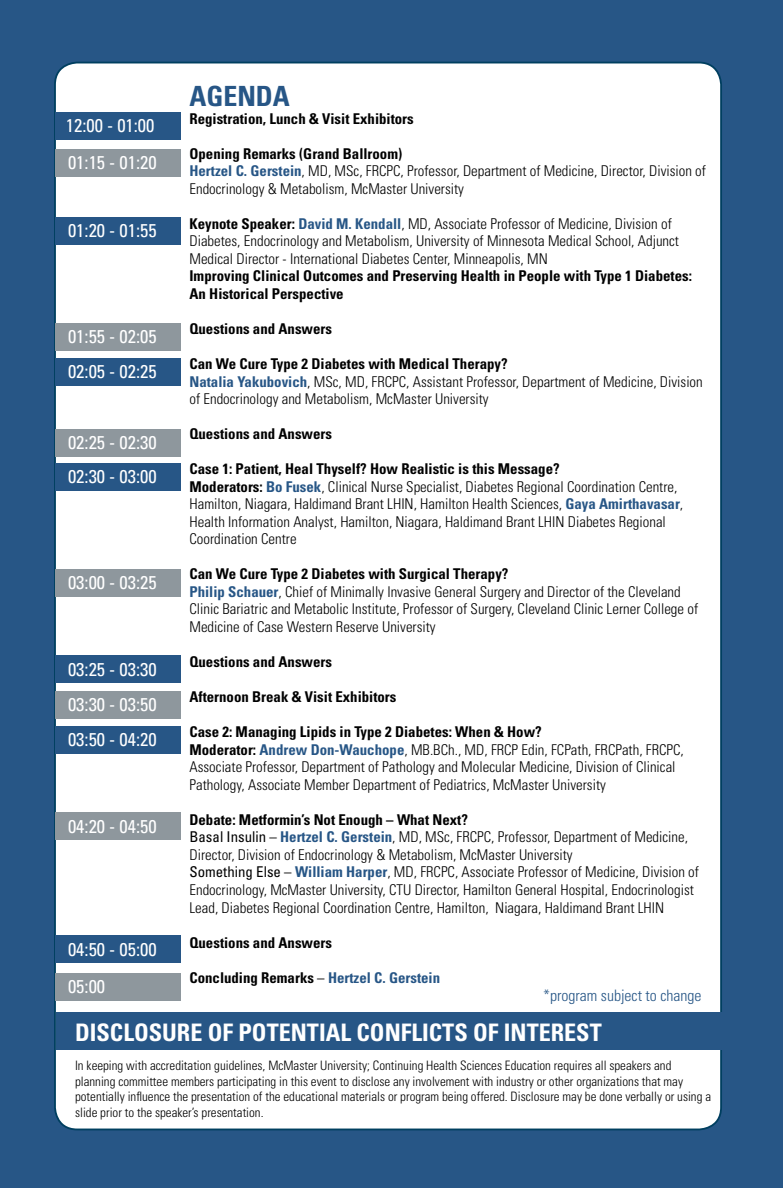
<style>
.page{position:relative;width:783px;height:1188px;background:#275686}
.page>*{position:absolute;margin:0;border:0;box-sizing:border-box;transform-origin:0 0}
.t1{font:700 condensed 27.9px "Univers LT Std";color:#275686}
.t2{font:700 condensed 24.15px "Univers LT Std";color:#fff}
.t3{font:condensed 18.6px "Univers LT Std";color:#fff}
.t4{font:300 condensed 15.75px "Univers LT Std";color:#275686}
.t5{font:300 condensed 14.85px/17.5px "Univers LT Std";color:#000}
.t6{font:700 condensed 14.85px/17.5px "Univers LT Std";color:#000}
.t7{font:300 condensed 13.05px/15.6px "Univers LT Std";color:#000}
.s1{font-weight:700}
.s2{font-weight:700;color:#275686}
.s3{font-weight:400}
.s4{color:#275686}
</style>
<div class="page">
<div style="left:55px;top:63px;width:666px;height:1066px;background:#fff;border-radius:22px"></div>
<div style="left:56px;top:112px;width:125px;height:28px;background:#275686"></div>
<div style="left:56px;top:217px;width:125px;height:28px;background:#275686"></div>
<div style="left:56px;top:358px;width:125px;height:28px;background:#275686"></div>
<div style="left:56px;top:463px;width:125px;height:28px;background:#275686"></div>
<div style="left:56px;top:655px;width:125px;height:28px;background:#275686"></div>
<div style="left:56px;top:726px;width:125px;height:28px;background:#275686"></div>
<div style="left:56px;top:149px;width:125px;height:28px;background:#8e979d"></div>
<div style="left:56px;top:323px;width:125px;height:28px;background:#8e979d"></div>
<div style="left:56px;top:429px;width:125px;height:28px;background:#8e979d"></div>
<div style="left:56px;top:569px;width:125px;height:28px;background:#8e979d"></div>
<div style="left:56px;top:691px;width:125px;height:28px;background:#8e979d"></div>
<div style="left:56px;top:935px;width:125px;height:28px;background:#275686"></div>
<div style="left:56px;top:812px;width:125px;height:28px;background:#8e979d"></div>
<div style="left:56px;top:973px;width:125px;height:28px;background:#8e979d"></div>
<div style="left:56px;top:1013px;width:668px;height:37px;background:#275686"></div>
<h1 class="t1" style="left:190px;top:79px;width:102px">AGENDA</h1>
<p class="t6" style="left:190px;top:109px;width:226px">Registration, Lunch &amp; Visit Exhibitors</p>
<p class="t5" style="left:190px;top:145px;width:518px"><span class="s1">Opening Remarks (Grand Ballroom)<br></span><span class="s2">Hertzel C. Gerstein</span>, MD, MSc, FRCPC, Professor, Department of Medicine, Director, Division of<br>Endocrinology &amp; Metabolism, McMaster University</p>
<p class="t5" style="left:190px;top:215px;width:491px"><span class="s1">Keynote Speaker:</span> <span class="s2">David M. Kendall</span>, MD, Associate Professor of Medicine, Division of<br>Diabetes, Endocrinology and Metabolism, University of Minnesota Medical School, Adjunct<br>Medical Director - International Diabetes Center, Minneapolis, MN</p>
<p class="t6" style="left:190px;top:267px;width:504px">Improving Clinical Outcomes and Preserving Health in People with Type 1 Diabetes:<br>An Historical Perspective</p>
<p class="t6" style="left:190px;top:320px;width:144px">Questions and Answers</p>
<p class="t5" style="left:190px;top:355px;width:515px"><span class="s1">Can We Cure Type 2 Diabetes with Medical Therapy?<br></span><span class="s2">Natalia Yakubovich</span>, MSc, MD, FRCPC, Assistant Professor, Department of Medicine, Division of Endocrinology and Metabolism, McMaster University</p>
<p class="t6" style="left:190px;top:425px;width:144px">Questions and Answers</p>
<p class="t5" style="left:190px;top:460px;width:495px"><span class="s1">Case 1: Patient, Heal Thyself? How Realistic is this Message?<br>Moderators:</span> <span class="s2">Bo Fusek</span>, Clinical Nurse Specialist, Diabetes Regional Coordination Centre, Hamilton, Niagara, Haldimand Brant LHIN, Hamilton Health Sciences, <span class="s2">Gaya Amirthavasar</span>, Health Information Analyst, Hamilton, Niagara, Haldimand Brant LHIN Diabetes Regional Coordination Centre</p>
<p class="t5" style="left:190px;top:565px;width:510px"><span class="s1">Can We Cure Type 2 Diabetes with Surgical Therapy?<br></span><span class="s2">Philip Schauer</span>, Chief of Minimally Invasive General Surgery and Director of the Cleveland Clinic Bariatric and Metabolic Institute, Professor of Surgery, Cleveland Clinic Lerner College of Medicine of Case Western Reserve University</p>
<p class="t6" style="left:190px;top:653px;width:144px">Questions and Answers</p>
<p class="t6" style="left:190px;top:688px;width:208px">Afternoon Break &amp; Visit Exhibitors</p>
<p class="t5" style="left:190px;top:723px;width:496px"><span class="s1">Case 2: Managing Lipids in Type 2 Diabetes: When &amp; How?<br>Moderator:</span> <span class="s2">Andrew Don-Wauchope</span>, MB.BCh., MD, FRCP Edin, FCPath, FRCPath, FRCPC, Associate Professor, Department of Pathology and Molecular Medicine, Division of Clinical Pathology, Associate Member Department of Pediatrics, McMaster University</p>
<p class="t5" style="left:190px;top:811px;width:511px"><span class="s1">Debate: Metformin’s Not Enough – What Next?<br></span><span class="s3">Basal Insulin –</span> <span class="s2">Hertzel C. Gerstein</span>, MD, MSc, FRCPC, Professor, Department of Medicine, Director, Division of Endocrinology &amp; Metabolism, McMaster University<br><span class="s3">Something Else –</span> <span class="s2">William Harper</span>, MD, FRCPC, Associate Professor of Medicine, Division of Endocrinology, McMaster University, CTU Director, Hamilton General Hospital, Endocrinologist Lead, Diabetes Regional Coordination Centre, Hamilton, Niagara, Haldimand Brant LHIN</p>
<p class="t6" style="left:190px;top:933px;width:144px">Questions and Answers</p>
<p class="t6" style="left:190px;top:969px;width:252px">Concluding Remarks <span class="s3">–</span> <span class="s4">Hertzel C. Gerstein</span></p>
<p class="t3" style="left:66px;top:114px;width:90px">12:00 - 01:00</p>
<p class="t3" style="left:68px;top:151px;width:90px">01:15 - 01:20</p>
<p class="t3" style="left:68px;top:219px;width:90px">01:20 - 01:55</p>
<p class="t3" style="left:68px;top:325px;width:90px">01:55 - 02:05</p>
<p class="t3" style="left:68px;top:360px;width:90px">02:05 - 02:25</p>
<p class="t3" style="left:68px;top:431px;width:90px">02:25 - 02:30</p>
<p class="t3" style="left:68px;top:465px;width:90px">02:30 - 03:00</p>
<p class="t3" style="left:68px;top:571px;width:90px">03:00 - 03:25</p>
<p class="t3" style="left:68px;top:657px;width:90px">03:25 - 03:30</p>
<p class="t3" style="left:68px;top:693px;width:90px">03:30 - 03:50</p>
<p class="t3" style="left:68px;top:728px;width:90px">03:50 - 04:20</p>
<p class="t3" style="left:68px;top:814px;width:90px">04:20 - 04:50</p>
<p class="t3" style="left:68px;top:937px;width:90px">04:50 - 05:00</p>
<p class="t3" style="left:68px;top:975px;width:39px">05:00</p>
<h2 class="t2" style="left:75px;top:1018px;width:528px">DISCLOSURE OF POTENTIAL CONFLICTS OF INTEREST</h2>
<p class="t7" style="left:75px;top:1058px;width:638px">In keeping with accreditation guidelines, McMaster University; Continuing Health Sciences Education requires all speakers and planning committee members participating in this event to disclose any involvement with industry or other organizations that may potentially influence the presentation of the educational materials or program being offered. Disclosure may be done verbally or using a slide prior to the speaker’s presentation.</p>
<p class="t4" style="left:543px;top:986px;width:160px">*program subject to change</p>
</div>
